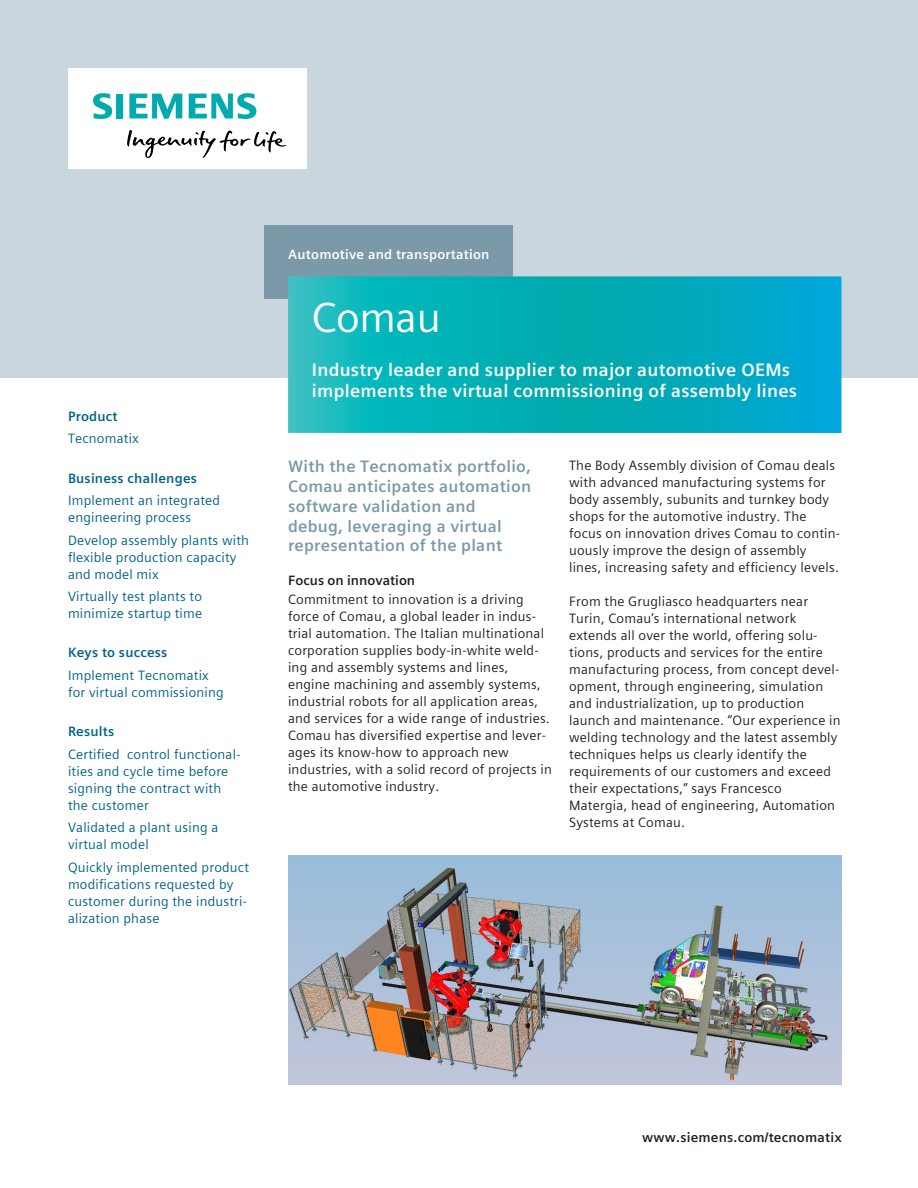
<style>
.page{position:relative;width:918px;height:1188px;background:#fff}
.page>*{position:absolute;margin:0;border:0;box-sizing:border-box;transform-origin:0 0}
.Headline__28pt{font:42px "Siemens Sans Global";letter-spacing:-.01em;color:#fff}
.Subhead__12pt{font:700 18px/21.6px "Siemens Sans Global";letter-spacing:.015em;color:#fff}
.Body_lead-in_text{font:700 16.5px/19.8px "Siemens Sans Global";letter-spacing:.015em;color:#7b99a9}
.Body_text{font:13.5px/17px "Siemens Sans Global";letter-spacing:.015em;color:#231f20}
.Side_bar_text{font:13.5px/17px "Siemens Sans Global";letter-spacing:.015em;color:#006288}
.Side_bar_head{font:700 13.5px "Siemens Sans Global";letter-spacing:.015em;color:#006288}
.Industry_panel{font:700 13.5px "Siemens Sans Global";letter-spacing:.015em;color:#fff}
.cover_url{font:700 13.5px "Siemens Sans Global";letter-spacing:.015em;color:#231f20}
.Body_subhead{font:700 13.5px "Siemens Sans Global";color:#231f20}
</style>
<div class="page">
<div style="left:0;top:0;width:918px;height:377px;background:#c9d6de"></div>
<div style="left:68px;top:68px;width:238px;height:101px;background:#fff"></div>
<svg style="left:127px;top:130px;width:159px;height:28px"></svg>
<svg style="left:93px;top:93px;width:30px;height:26px"></svg>
<svg style="left:129px;top:94px;width:53px;height:25px"></svg>
<svg style="left:189px;top:93px;width:67px;height:26px"></svg>
<img style="left:288px;top:855px;width:553px;height:229px">
<div style="left:264px;top:225px;width:249px;height:74px;background:#7b99a9"></div>
<svg style="left:288px;top:276px;width:553px;height:157px"></svg>
<p class="Side_bar_head" style="left:68px;top:406px;width:51px">Product</p>
<p class="Side_bar_text" style="left:68px;top:430px;width:72px">Tecnomatix</p>
<p class="Side_bar_head" style="left:68px;top:468px;width:131px">Business challenges</p>
<p class="Side_bar_text" style="left:68px;top:492px;width:154px">Implement an integrated engineering process</p>
<p class="Side_bar_text" style="left:68px;top:532px;width:183px">Develop assembly plants with flexible production capacity and model mix</p>
<p class="Side_bar_text" style="left:68px;top:588px;width:136px">Virtually test plants to minimize startup time</p>
<p class="Side_bar_head" style="left:68px;top:642px;width:101px">Keys to success</p>
<p class="Side_bar_text" style="left:68px;top:667px;width:157px">Implement Tecnomatix for virtual commissioning</p>
<p class="Side_bar_head" style="left:68px;top:721px;width:48px">Results</p>
<p class="Side_bar_text" style="left:68px;top:746px;width:174px">Certified control functional&shy;ities and cycle time before signing the contract with the customer</p>
<p class="Side_bar_text" style="left:68px;top:819px;width:152px">Validated a plant using a virtual model</p>
<p class="Side_bar_text" style="left:68px;top:859px;width:182px">Quickly implemented product modifications requested by customer during the industri&shy;alization phase</p>
<p class="Industry_panel" style="left:288px;top:243px;width:203px">Automotive and transportation</p>
<p class="Headline__28pt" style="left:312px;top:286px;width:130px">Comau</p>
<p class="Subhead__12pt" style="left:312px;top:359px;width:487px">Industry leader and supplier to major automotive OEMs implements the virtual commissioning of assembly lines</p>
<p class="Body_lead-in_text" style="left:288px;top:457px;width:245px">With the Tecnomatix portfolio,<br>Comau anticipates automation software validation and debug, leveraging a virtual representation of the plant</p>
<p class="Body_subhead" style="left:288px;top:569px;width:129px">Focus on innovation</p>
<p class="Body_text" style="left:288px;top:591px;width:265px">Commitment to innovation is a driving force of Comau, a global leader in indus&shy;trial automation. The Italian multinational corporation supplies body-in-white weld&shy;ing and assembly systems and lines, engine machining and assembly systems, industrial robots for all application areas, and services for a wide range of industries.<br>Comau has diversified expertise and lever&shy;ages its know-how to approach new industries, with a solid record of projects in the automotive industry.</p>
<p class="Body_text" style="left:569px;top:457px;width:272px">The Body Assembly division of Comau deals with advanced manufacturing systems for body assembly, subunits and turnkey body shops for the automotive industry. The focus on innovation drives Comau to contin&shy;uously improve the design of assembly lines, increasing safety and efficiency levels.</p>
<p class="Body_text" style="left:569px;top:593px;width:273px">From the Grugliasco headquarters near Turin, Comau’s international network extends all over the world, offering solu&shy;tions, products and services for the entire manufacturing process, from concept devel&shy;opment, through engineering, simulation and industrialization, up to production launch and maintenance. “Our experience in welding technology and the latest assembly techniques helps us clearly identify the requirements of our customers and exceed their expectations,” says Francesco Matergia, head of engineering, Automation Systems at Comau.</p>
<p class="cover_url" style="left:642px;top:1127px;width:201px">www.siemens.com/tecnomatix</p>
</div>
